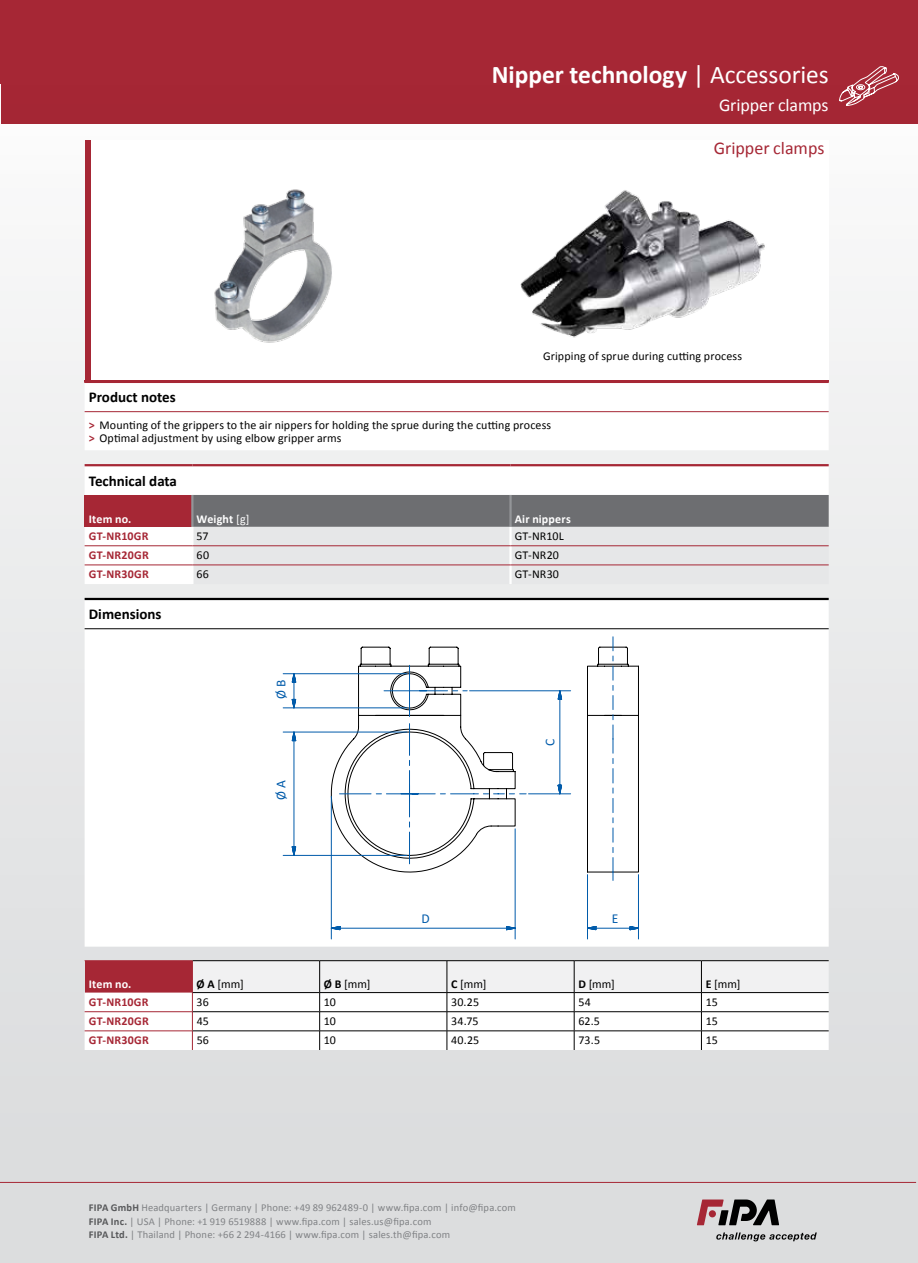
<style>
.page{position:relative;width:918px;height:1263px;background:#fff}
.page>*{position:absolute;margin:0;border:0;box-sizing:border-box;transform-origin:0 0}
.t1{font:700 25.5px "Calibri";letter-spacing:-.005em;color:#fff}
.t2{font:18px "Calibri";letter-spacing:-.005em;color:#fff}
.t3{font:18px "Calibri";color:#a62735}
.t4{font:700 15px "Calibri";color:#000}
.t5{font:13.5px "Calibri";color:#005baa}
.t6{font:12px/12.6px "Calibri";letter-spacing:.01em;color:#000}
.t7{font:700 12px "Calibri";letter-spacing:.015em;color:#a62735}
.t8{font:700 12px "Calibri";letter-spacing:.015em;color:#fff}
.t9{font:10.5px/13.5px "Calibri";letter-spacing:.015em;color:#808285}
.s1{font-weight:400}
.s2{font-weight:700;color:#a62735}
.s3{font-weight:700}
.s4{font-weight:700;color:#58595b}
</style>
<div class="page">
<div style="left:0;top:84px;width:918px;height:1179px;background:linear-gradient(to bottom,#fafafb,#d8d9db)"></div>
<div style="left:0;top:0;width:918px;height:123px;background:#a62735"></div>
<svg style="left:839px;top:66px;width:60px;height:40px"></svg>
<svg style="left:0;top:123px;width:1px;height:1140px"></svg>
<div style="left:88px;top:140px;width:741px;height:243px;background:#fff"></div>
<div style="left:85px;top:140px;width:6px;height:243px;background:#a62735"></div>
<img style="left:214px;top:189px;width:118px;height:154px">
<img style="left:520px;top:190px;width:245px;height:148px">
<svg style="left:85px;top:383px;width:744px;height:67px"></svg>
<hr style="left:85px;top:381px;width:744px;height:2px;background:#a62735">
<hr style="left:85px;top:411px;width:744px;height:1px;background:#a62735">
<svg style="left:85px;top:466px;width:744px;height:118px"></svg>
<div style="left:85px;top:495px;width:107px;height:32px;background:#a62735"></div>
<svg style="left:194px;top:495px;width:635px;height:89px;background:#b9b8ba"></svg>
<hr style="left:85px;top:464px;width:107px;height:2px;background:#a62735">
<hr style="left:192px;top:464px;width:319px;height:2px;background:#a62735">
<hr style="left:511px;top:464px;width:318px;height:2px;background:#a62735">
<hr style="left:191px;top:495px;width:3px;height:32px;background:#939598">
<hr style="left:509px;top:495px;width:3px;height:32px;background:#939598">
<hr style="left:191px;top:527px;width:3px;height:18px;background:#fff">
<hr style="left:509px;top:527px;width:3px;height:18px;background:#fff">
<hr style="left:191px;top:546px;width:3px;height:19px;background:#fff">
<hr style="left:509px;top:546px;width:3px;height:19px;background:#fff">
<hr style="left:191px;top:565px;width:3px;height:19px;background:#fff">
<hr style="left:509px;top:565px;width:3px;height:19px;background:#fff">
<hr style="left:85px;top:545px;width:107px;height:1px;background:#a62735">
<hr style="left:192px;top:545px;width:319px;height:1px;background:#a62735">
<hr style="left:511px;top:545px;width:318px;height:1px;background:#a62735">
<hr style="left:85px;top:565px;width:107px;height:1px;background:#a62735">
<hr style="left:192px;top:565px;width:319px;height:1px;background:#a62735">
<hr style="left:511px;top:565px;width:318px;height:1px;background:#a62735">
<svg style="left:85px;top:600px;width:744px;height:347px"></svg>
<hr style="left:85px;top:598px;width:744px;height:2px;background:#000">
<hr style="left:85px;top:628px;width:744px;height:1px;background:#000">
<svg style="left:326px;top:646px;width:259px;height:229px"></svg>
<hr style="left:409px;top:665px;width:1px;height:51px;background:#005baa">
<svg style="left:283px;top:671px;width:288px;height:268px"></svg>
<svg style="left:585px;top:636px;width:54px;height:303px"></svg>
<hr style="left:85px;top:960px;width:108px;height:1px;background:#a62735">
<hr style="left:193px;top:960px;width:127px;height:1px;background:#000">
<hr style="left:320px;top:960px;width:127px;height:1px;background:#000">
<hr style="left:447px;top:960px;width:127px;height:1px;background:#000">
<hr style="left:574px;top:960px;width:127px;height:1px;background:#000">
<hr style="left:701px;top:960px;width:128px;height:1px;background:#000">
<svg style="left:85px;top:961px;width:744px;height:89px"></svg>
<svg style="left:716px;top:1232px;width:101px;height:9px"></svg>
<svg style="left:697px;top:1199px;width:82px;height:26px;background:#796669"></svg>
<hr style="left:0;top:1182px;width:916px;height:1px;background:#a62735">
<h1 class="t1" style="left:492px;top:58px;width:338px">Nipper technology <span class="s1">| Accessories</span></h1>
<h2 class="t2" style="left:719px;top:94px;width:111px">Gripper clamps</h2>
<h2 class="t3" style="left:714px;top:136px;width:112px">Gripper clamps</h2>
<p class="t6" style="left:543px;top:350px;width:201px">Gripping of sprue during cutting process</p>
<p class="t4" style="left:89px;top:388px;width:88px">Product notes</p>
<p class="t6" style="left:89px;top:419px;width:464px"><span class="s2">&gt;</span> Mounting of the grippers to the air nippers for holding the sprue during the cutting process <span class="s2">&gt;</span> Optimal adjustment by using elbow gripper arms</p>
<p class="t4" style="left:89px;top:471px;width:90px">Technical data</p>
<p class="t8" style="left:89px;top:511px;width:44px">Item no.</p>
<p class="t8" style="left:197px;top:511px;width:54px">Weight <span class="s1">[g]</span></p>
<p class="t8" style="left:515px;top:511px;width:58px">Air nippers</p>
<p class="t7" style="left:89px;top:528px;width:60px">GT-NR10GR</p>
<p class="t6" style="left:197px;top:530px;width:14px">57</p>
<p class="t6" style="left:515px;top:530px;width:51px">GT-NR10L</p>
<p class="t7" style="left:89px;top:547px;width:60px">GT-NR20GR</p>
<p class="t6" style="left:197px;top:549px;width:14px">60</p>
<p class="t6" style="left:515px;top:549px;width:46px">GT-NR20</p>
<p class="t7" style="left:89px;top:566px;width:60px">GT-NR30GR</p>
<p class="t6" style="left:197px;top:568px;width:14px">66</p>
<p class="t6" style="left:515px;top:568px;width:46px">GT-NR30</p>
<p class="t4" style="left:89px;top:605px;width:74px">Dimensions</p>
<p class="t5" style="left:272px;top:699px;width:21px;rotate:-90deg">Ø B</p>
<p class="t5" style="left:272px;top:800px;width:21px;rotate:-90deg">Ø A</p>
<p class="t5" style="left:541px;top:746px;width:9px;rotate:-90deg">C</p>
<p class="t5" style="left:421px;top:909px;width:10px">D</p>
<p class="t5" style="left:612px;top:909px;width:8px">E</p>
<p class="t8" style="left:89px;top:977px;width:44px">Item no.</p>
<p class="t6" style="left:197px;top:978px;width:49px"><span class="s3">Ø A</span> [mm]</p>
<p class="t6" style="left:324px;top:978px;width:48px"><span class="s3">Ø B</span> [mm]</p>
<p class="t6" style="left:451px;top:978px;width:37px"><span class="s3">C</span> [mm]</p>
<p class="t6" style="left:578px;top:978px;width:38px"><span class="s3">D</span> [mm]</p>
<p class="t6" style="left:706px;top:978px;width:36px"><span class="s3">E</span> [mm]</p>
<p class="t7" style="left:89px;top:994px;width:60px">GT-NR10GR</p>
<p class="t6" style="left:197px;top:995px;width:14px">36</p>
<p class="t6" style="left:324px;top:995px;width:14px">10</p>
<p class="t6" style="left:451px;top:995px;width:30px">30.25</p>
<p class="t6" style="left:578px;top:995px;width:14px">54</p>
<p class="t6" style="left:706px;top:995px;width:14px">15</p>
<p class="t7" style="left:89px;top:1013px;width:60px">GT-NR20GR</p>
<p class="t6" style="left:197px;top:1015px;width:14px">45</p>
<p class="t6" style="left:324px;top:1015px;width:14px">10</p>
<p class="t6" style="left:451px;top:1015px;width:29px">34.75</p>
<p class="t6" style="left:578px;top:1015px;width:23px">62.5</p>
<p class="t6" style="left:706px;top:1015px;width:14px">15</p>
<p class="t7" style="left:89px;top:1032px;width:60px">GT-NR30GR</p>
<p class="t6" style="left:197px;top:1034px;width:14px">56</p>
<p class="t6" style="left:324px;top:1034px;width:14px">10</p>
<p class="t6" style="left:451px;top:1034px;width:30px">40.25</p>
<p class="t6" style="left:578px;top:1034px;width:23px">73.5</p>
<p class="t6" style="left:706px;top:1034px;width:14px">15</p>
<p class="t9" style="left:89px;top:1201px;width:429px"><span class="s4">FIPA GmbH</span> Headquarters | Germany | Phone: +49 89 962489-0 | www.fipa.com | info@fipa.com<br><span class="s4">FIPA Inc.</span> | USA | Phone: +1 919 6519888 | www.fipa.com | sales.us@fipa.com<br><span class="s4">FIPA Ltd.</span> | Thailand | Phone: +66 2 294-4166 | www.fipa.com | sales.th@fipa.com</p>
</div>
